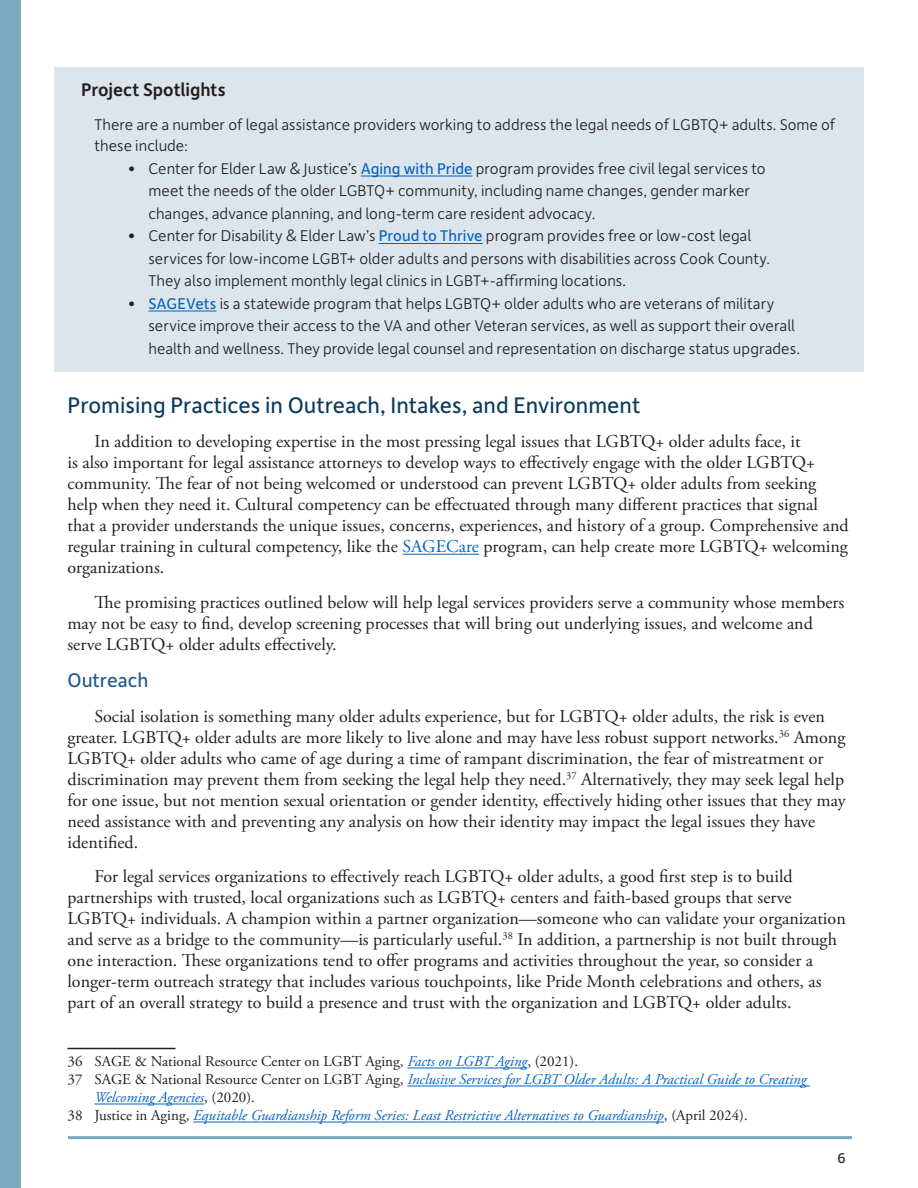
<style>
.page{position:relative;width:918px;height:1188px;background:#fff}
.page>*{position:absolute;margin:0;border:0;box-sizing:border-box;transform-origin:0 0}
.t1{font:24px "Depot New";color:#0a3c61}
.t2{font:21px "Depot New";color:#1f588d}
.t3{font:500 19.5px "Depot New";color:#231f20}
.t4{font:18px/21px "Adobe Garamond Pro";color:#231f20}
.t5{font:300 16.5px/22.5px "Depot New";color:#231f20}
.Footnote{font:italic 15px/18px "Adobe Garamond Pro";color:#0563c1}
.Footnote-2{font:15px "Adobe Garamond Pro";color:#231f20}
.t6{font:15px "Depot New";color:#231f20}
.s1{font-weight:400;color:#0563c1}
.s2{color:#0563c1}
.s3{font-style:italic;color:#0563c1}
.s4{font-style:normal;color:#231f20}
</style>
<div class="page">
<div style="left:1px;top:1px;width:20px;height:1187px;background:#7aa8bc"></div>
<hr style="left:70px;top:1136px;width:781px;height:3px;background:#7aa8bc">
<div style="left:54px;top:68px;width:810px;height:46px;background:#dbe5eb"></div>
<div style="left:54px;top:104px;width:810px;height:65px;background:#dbe5eb"></div>
<div style="left:54px;top:148px;width:810px;height:88px;background:#dbe5eb"></div>
<hr style="left:361px;top:176px;width:112px;height:1px;background:#0563c1">
<div style="left:54px;top:215px;width:810px;height:89px;background:#dbe5eb"></div>
<hr style="left:379px;top:243px;width:104px;height:1px;background:#0563c1">
<div style="left:54px;top:283px;width:810px;height:88px;background:#dbe5eb"></div>
<hr style="left:148px;top:311px;width:69px;height:1px;background:#0563c1">
<hr style="left:403px;top:554px;width:76px;height:1px;background:#0563c1">
<hr style="left:68px;top:1048px;width:108px;height:1px;background:#231f20">
<hr style="left:407px;top:1068px;width:120px;height:1px;background:#0563c1">
<hr style="left:407px;top:1086px;width:403px;height:1px;background:#0563c1">
<hr style="left:94px;top:1104px;width:110px;height:1px;background:#0563c1">
<hr style="left:193px;top:1122px;width:471px;height:1px;background:#0563c1">
<p class="t3" style="left:81px;top:77px;width:146px">Project Spotlights</p>
<p class="t5" style="left:94px;top:114px;width:742px;line-height:21px">There are a number of legal assistance providers working to address the legal needs of LGBTQ+ adults. Some of these include:</p>
<p class="t5" style="left:148px;top:156px;width:619px;text-indent:-20px">• Center for Elder Law &amp; Justice’s <span class="s1">Aging with Pride</span> program provides free civil legal services to meet the needs of the older LGBTQ+ community, including name changes, gender marker changes, advance planning, and long-term care resident advocacy.</p>
<p class="t5" style="left:148px;top:224px;width:623px;text-indent:-20px">• Center for Disability &amp; Elder Law’s <span class="s1">Proud to Thrive</span> program provides free or low-cost legal services for low-income LGBT+ older adults and persons with disabilities across Cook County.<br>They also implement monthly legal clinics in LGBT+-affirming locations.</p>
<p class="t5" style="left:148px;top:291px;width:653px;text-indent:-20px">• <span class="s1">SAGEVets</span> is a statewide program that helps LGBTQ+ older adults who are veterans of military service improve their access to the VA and other Veteran services, as well as support their overall health and wellness. They provide legal counsel and representation on discharge status upgrades.</p>
<h2 class="t1" style="left:68px;top:389px;width:575px">Promising Practices in Outreach, Intakes, and Environment</h2>
<p class="t4" style="left:68px;top:432px;width:783px;text-indent:27px">In addition to developing expertise in the most pressing legal issues that LGBTQ+ older adults face, it<br>is also important for legal assistance attorneys to develop ways to effectively engage with the older LGBTQ+ community. The fear of not being welcomed or understood can prevent LGBTQ+ older adults from seeking help when they need it. Cultural competency can be effectuated through many different practices that signal that a provider understands the unique issues, concerns, experiences, and history of a group. Comprehensive and regular training in cultural competency, like the <span class="s2">SAGECare</span> program, can help create more LGBTQ+ welcoming organizations.</p>
<p class="t4" style="left:68px;top:592px;width:778px;text-indent:27px">The promising practices outlined below will help legal services providers serve a community whose members may not be easy to find, develop screening processes that will bring out underlying issues, and welcome and serve LGBTQ+ older adults effectively.</p>
<h3 class="t2" style="left:68px;top:667px;width:82px">Outreach</h3>
<p class="t4" style="left:67px;top:706px;width:780px;text-indent:27px">Social isolation is something many older adults experience, but for LGBTQ+ older adults, the risk is even greater. LGBTQ+ older adults are more likely to live alone and may have less robust support networks.<sup>36</sup> Among LGBTQ+ older adults who came of age during a time of rampant discrimination, the fear of mistreatment or discrimination may prevent them from seeking the legal help they need.<sup>37</sup> Alternatively, they may seek legal help for one issue, but not mention sexual orientation or gender identity, effectively hiding other issues that they may need assistance with and preventing any analysis on how their identity may impact the legal issues they have identified.</p>
<p class="t4" style="left:67px;top:867px;width:780px;text-indent:27px">For legal services organizations to effectively reach LGBTQ+ older adults, a good first step is to build partnerships with trusted, local organizations such as LGBTQ+ centers and faith-based groups that serve LGBTQ+ individuals. A champion within a partner organization—someone who can validate your organization and serve as a bridge to the community—is particularly useful.<sup>38</sup> In addition, a partnership is not built through one interaction. These organizations tend to offer programs and activities throughout the year, so consider a longer-term outreach strategy that includes various touchpoints, like Pride Month celebrations and others, as part of an overall strategy to build a presence and trust with the organization and LGBTQ+ older adults.</p>
<p class="Footnote-2" style="left:68px;top:1053px;width:512px">36 SAGE &amp; National Resource Center on LGBT Aging, <span class="s3">Facts on LGBT Aging</span>, (2021).</p>
<p class="Footnote" style="left:94px;top:1071px;width:713px;text-indent:-27px"><span class="s4">37 SAGE &amp; National Resource Center on LGBT Aging,</span> Inclusive Services for LGBT Older Adults: A Practical Guide to Creating<br>Welcoming Agencies<span class="s4">, (2020).</span></p>
<p class="Footnote" style="left:68px;top:1107px;width:682px"><span class="s4">38 Justice in Aging,</span> Equitable Guardianship Reform Series: Least Restrictive Alternatives to Guardianship<span class="s4">, (April 2024).</span></p>
<p class="t6" style="left:837px;top:1148px;width:10px">6</p>
</div>
